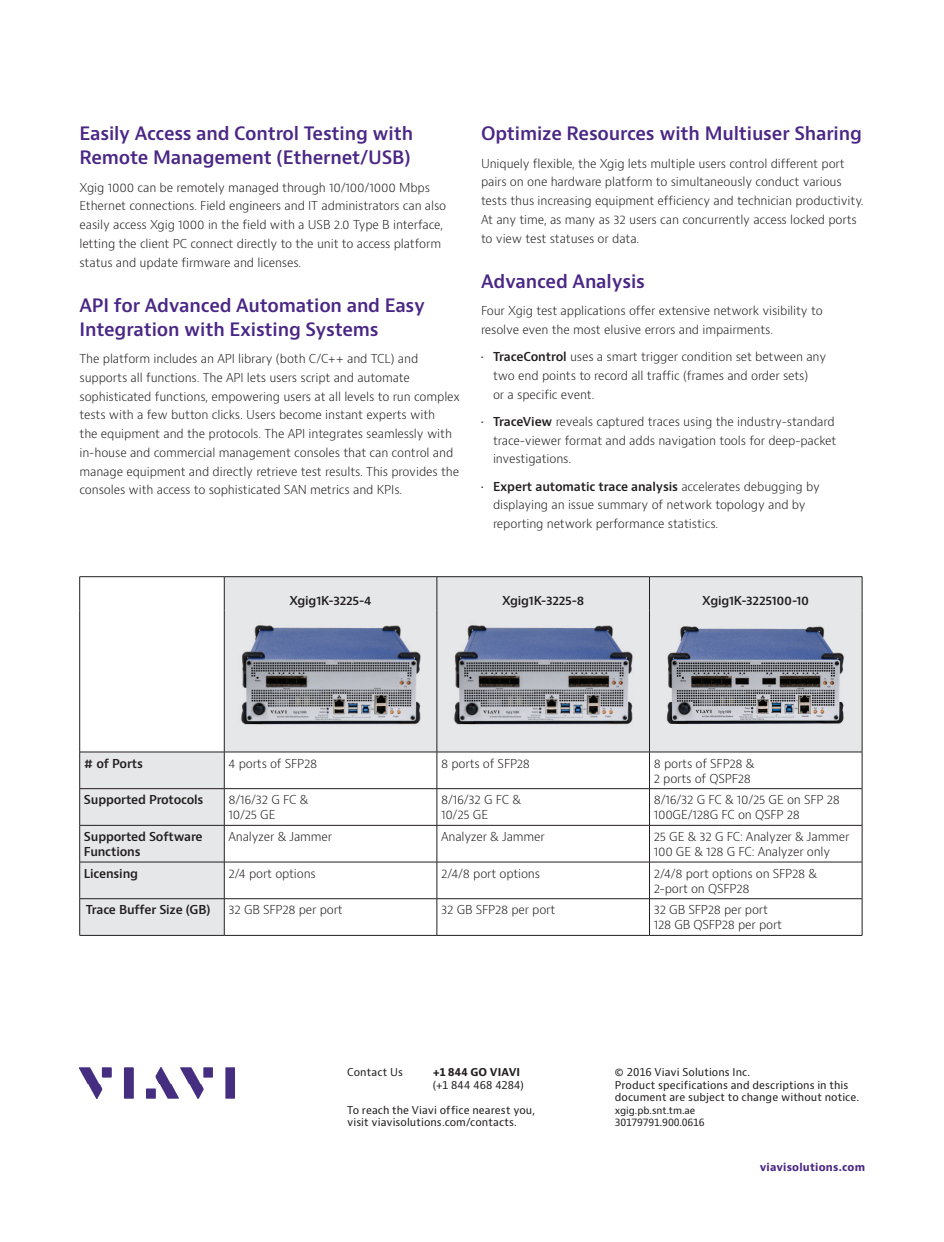
<style>
.page{position:relative;width:944px;height:1242px;background:#fff}
.page>*{position:absolute;margin:0;border:0;box-sizing:border-box;transform-origin:0 0}
.t1{font:600 18px/24px "Bernino Sans";letter-spacing:-.01em;color:#4a2785}
.t2{font:300 12px/18.8px "Bernino Sans";letter-spacing:-.01em;color:#231f20}
.t3{font:600 12px/15px "Bernino Sans";letter-spacing:-.015em;color:#231f20}
.t4{font:10.5px/12.6px "Bernino Sans";letter-spacing:.005em;color:#231f20}
.t5{font:700 10.5px "Bernino Sans";letter-spacing:.02em;color:#4a2785}
.t6{font:700 10.5px "Bernino Sans";letter-spacing:.015em;color:#231f20}
.t7{font:9.75px/12.6px "Bernino Sans";letter-spacing:-.015em;color:#231f20}
.s1{font-weight:600}
</style>
<div class="page">
<img style="left:79px;top:1067px;width:156px;height:31px">
<svg style="left:80px;top:577px;width:782px;height:358px"></svg>
<hr style="left:80px;top:898px;width:144px;height:1px;background:#231f20">
<hr style="left:224px;top:899px;width:1px;height:36px;background:#231f20">
<hr style="left:80px;top:935px;width:144px;height:1px;background:#231f20">
<hr style="left:224px;top:576px;width:213px;height:1px;background:#231f20">
<hr style="left:224px;top:577px;width:1px;height:34px;background:#231f20">
<hr style="left:437px;top:576px;width:212px;height:1px;background:#231f20">
<hr style="left:437px;top:577px;width:1px;height:34px;background:#231f20">
<hr style="left:649px;top:576px;width:213px;height:1px;background:#231f20">
<hr style="left:649px;top:577px;width:1px;height:34px;background:#231f20">
<hr style="left:862px;top:577px;width:1px;height:34px;background:#231f20">
<hr style="left:224px;top:611px;width:1px;height:141px;background:#231f20">
<hr style="left:437px;top:611px;width:1px;height:141px;background:#231f20">
<hr style="left:649px;top:611px;width:1px;height:141px;background:#231f20">
<hr style="left:862px;top:611px;width:1px;height:141px;background:#231f20">
<hr style="left:80px;top:751px;width:144px;height:1px;background:#231f20">
<hr style="left:224px;top:751px;width:213px;height:1px;background:#231f20">
<hr style="left:224px;top:752px;width:1px;height:36px;background:#231f20">
<hr style="left:437px;top:751px;width:212px;height:1px;background:#231f20">
<hr style="left:437px;top:752px;width:1px;height:36px;background:#231f20">
<hr style="left:649px;top:751px;width:213px;height:1px;background:#231f20">
<hr style="left:649px;top:752px;width:1px;height:36px;background:#231f20">
<hr style="left:862px;top:752px;width:1px;height:36px;background:#231f20">
<hr style="left:80px;top:788px;width:144px;height:1px;background:#231f20">
<hr style="left:224px;top:788px;width:213px;height:1px;background:#231f20">
<hr style="left:224px;top:789px;width:1px;height:36px;background:#231f20">
<hr style="left:437px;top:788px;width:212px;height:1px;background:#231f20">
<hr style="left:437px;top:789px;width:1px;height:36px;background:#231f20">
<hr style="left:649px;top:788px;width:213px;height:1px;background:#231f20">
<hr style="left:649px;top:789px;width:1px;height:36px;background:#231f20">
<hr style="left:862px;top:789px;width:1px;height:36px;background:#231f20">
<hr style="left:80px;top:825px;width:144px;height:1px;background:#231f20">
<hr style="left:224px;top:825px;width:213px;height:1px;background:#231f20">
<hr style="left:224px;top:825px;width:1px;height:37px;background:#231f20">
<hr style="left:437px;top:825px;width:212px;height:1px;background:#231f20">
<hr style="left:437px;top:825px;width:1px;height:37px;background:#231f20">
<hr style="left:649px;top:825px;width:213px;height:1px;background:#231f20">
<hr style="left:649px;top:825px;width:1px;height:37px;background:#231f20">
<hr style="left:862px;top:825px;width:1px;height:37px;background:#231f20">
<hr style="left:80px;top:861px;width:144px;height:1px;background:#231f20">
<hr style="left:224px;top:861px;width:213px;height:1px;background:#231f20">
<hr style="left:224px;top:862px;width:1px;height:36px;background:#231f20">
<hr style="left:437px;top:861px;width:212px;height:1px;background:#231f20">
<hr style="left:437px;top:862px;width:1px;height:36px;background:#231f20">
<hr style="left:649px;top:861px;width:213px;height:1px;background:#231f20">
<hr style="left:649px;top:862px;width:1px;height:36px;background:#231f20">
<hr style="left:862px;top:862px;width:1px;height:36px;background:#231f20">
<hr style="left:224px;top:898px;width:213px;height:1px;background:#231f20">
<hr style="left:437px;top:898px;width:212px;height:1px;background:#231f20">
<hr style="left:437px;top:899px;width:1px;height:36px;background:#231f20">
<hr style="left:649px;top:898px;width:213px;height:1px;background:#231f20">
<hr style="left:649px;top:899px;width:1px;height:36px;background:#231f20">
<hr style="left:862px;top:899px;width:1px;height:36px;background:#231f20">
<hr style="left:224px;top:935px;width:213px;height:1px;background:#231f20">
<hr style="left:437px;top:935px;width:212px;height:1px;background:#231f20">
<hr style="left:649px;top:935px;width:213px;height:1px;background:#231f20">
<hr style="left:79px;top:577px;width:1px;height:34px;background:#231f20">
<hr style="left:79px;top:611px;width:1px;height:141px;background:#231f20">
<hr style="left:79px;top:752px;width:1px;height:36px;background:#231f20">
<hr style="left:79px;top:789px;width:1px;height:36px;background:#231f20">
<hr style="left:79px;top:825px;width:1px;height:37px;background:#231f20">
<hr style="left:79px;top:862px;width:1px;height:36px;background:#231f20">
<hr style="left:79px;top:899px;width:1px;height:36px;background:#231f20">
<hr style="left:80px;top:576px;width:144px;height:1px;background:#231f20">
<img style="left:234px;top:617px;width:194px;height:120px">
<img style="left:447px;top:617px;width:194px;height:120px">
<img style="left:653px;top:617px;width:205px;height:129px">
<h1 class="t1" style="left:80px;top:122px;width:335px">Easily Access and Control Testing with<br>Remote Management (Ethernet/USB)</h1>
<p class="t2" style="left:80px;top:178px;width:368px">Xgig 1000 can be remotely managed through 10/100/1000 Mbps Ethernet connections. Field engineers and IT administrators can also easily access Xgig 1000 in the field with a USB 2.0 Type B interface, letting the client PC connect directly to the unit to access platform status and update firmware and licenses.</p>
<h1 class="t1" style="left:80px;top:294px;width:347px">API for Advanced Automation and Easy<br>Integration with Existing Systems</h1>
<p class="t2" style="left:80px;top:350px;width:382px">The platform includes an API library (both C/C++ and TCL) and supports all functions. The API lets users script and automate sophisticated functions, empowering users at all levels to run complex tests with a few button clicks. Users become instant experts with<br>the equipment and the protocols. The API integrates seamlessly with in-house and commercial management consoles that can control and manage equipment and directly retrieve test results. This provides the consoles with access to sophisticated SAN metrics and KPIs.</p>
<h1 class="t1" style="left:481px;top:122px;width:382px">Optimize Resources with Multiuser Sharing</h1>
<p class="t2" style="left:481px;top:154px;width:384px">Uniquely flexible, the Xgig lets multiple users control different port pairs on one hardware platform to simultaneously conduct various tests thus increasing equipment efficiency and technician productivity.<br>At any time, as many as 32 users can concurrently access locked ports to view test statuses or data.</p>
<h1 class="t1" style="left:481px;top:270px;width:165px">Advanced Analysis</h1>
<p class="t2" style="left:481px;top:302px;width:343px">Four Xgig test applications offer extensive network visibility to resolve even the most elusive errors and impairments.</p>
<p class="t2" style="left:493px;top:347px;width:335px;text-indent:-12px">• <span class="s1">TraceControl</span> uses a smart trigger condition set between any two end points to record all traffic (frames and order sets)<br>or a specific event.</p>
<p class="t2" style="left:493px;top:412px;width:345px;text-indent:-12px">• <span class="s1">TraceView</span> reveals captured traces using the industry-standard trace-viewer format and adds navigation tools for deep-packet investigations.</p>
<p class="t2" style="left:493px;top:477px;width:328px;text-indent:-12px">• <span class="s1">Expert automatic trace analysis</span> accelerates debugging by displaying an issue summary of network topology and by reporting network performance statistics.</p>
<p class="t3" style="left:289px;top:593px;width:84px">Xgig1K-3225-4</p>
<p class="t3" style="left:502px;top:593px;width:84px">Xgig1K-3225-8</p>
<p class="t3" style="left:702px;top:593px;width:108px">Xgig1K-3225100-10</p>
<p class="t3" style="left:84px;top:756px;width:61px"># of Ports</p>
<p class="t2" style="left:229px;top:754px;width:90px">4 ports of SFP28</p>
<p class="t2" style="left:441px;top:754px;width:90px">8 ports of SFP28</p>
<p class="t2" style="left:654px;top:756px;width:102px;line-height:15px">8 ports of SFP28 &amp;<br>2 ports of QSPF28</p>
<p class="t3" style="left:84px;top:792px;width:121px">Supported Protocols</p>
<p class="t2" style="left:229px;top:792px;width:81px;line-height:15px">8/16/32 G FC &amp;<br>10/25 GE</p>
<p class="t2" style="left:441px;top:792px;width:81px;line-height:15px">8/16/32 G FC &amp;<br>10/25 GE</p>
<p class="t2" style="left:654px;top:792px;width:188px;line-height:15px">8/16/32 G FC &amp; 10/25 GE on SFP 28<br>100GE/128G FC on QSFP 28</p>
<p class="t3" style="left:84px;top:829px;width:120px">Supported Software<br>Functions</p>
<p class="t2" style="left:229px;top:827px;width:105px">Analyzer &amp; Jammer</p>
<p class="t2" style="left:441px;top:827px;width:105px">Analyzer &amp; Jammer</p>
<p class="t2" style="left:654px;top:829px;width:197px;line-height:15px">25 GE &amp; 32 G FC: Analyzer &amp; Jammer<br>100 GE &amp; 128 G FC: Analyzer only</p>
<p class="t3" style="left:84px;top:866px;width:56px">Licensing</p>
<p class="t2" style="left:229px;top:864px;width:89px">2/4 port options</p>
<p class="t2" style="left:441px;top:864px;width:100px">2/4/8 port options</p>
<p class="t2" style="left:654px;top:866px;width:165px;line-height:15px">2/4/8 port options on SFP28 &amp;<br>2-port on QSFP28</p>
<p class="t3" style="left:86px;top:902px;width:126px">Trace Buffer Size (GB)</p>
<p class="t2" style="left:229px;top:901px;width:116px">32 GB SFP28 per port</p>
<p class="t2" style="left:441px;top:901px;width:116px">32 GB SFP28 per port</p>
<p class="t2" style="left:654px;top:902px;width:130px;line-height:15px">32 GB SFP28 per port<br>128 GB QSFP28 per port</p>
<p class="t4" style="left:347px;top:1066px;width:57px">Contact Us</p>
<p class="t6" style="left:433px;top:1065px;width:89px">+1 844 GO VIAVI</p>
<p class="t4" style="left:433px;top:1078px;width:93px">(+1 844 468 4284)</p>
<p class="t4" style="left:347px;top:1104px;width:189px">To reach the Viavi office nearest you, visit viavisolutions.com/contacts.</p>
<p class="t4" style="left:615px;top:1066px;width:246px">© 2016 Viavi Solutions Inc.<br>Product specifications and descriptions in this document are subject to change without notice.</p>
<p class="t7" style="left:615px;top:1104px;width:91px">xgig.pb.snt.tm.ae<br>30179791.900.0616</p>
<p class="t5" style="left:760px;top:1160px;width:107px">viavisolutions.com</p>
</div>
